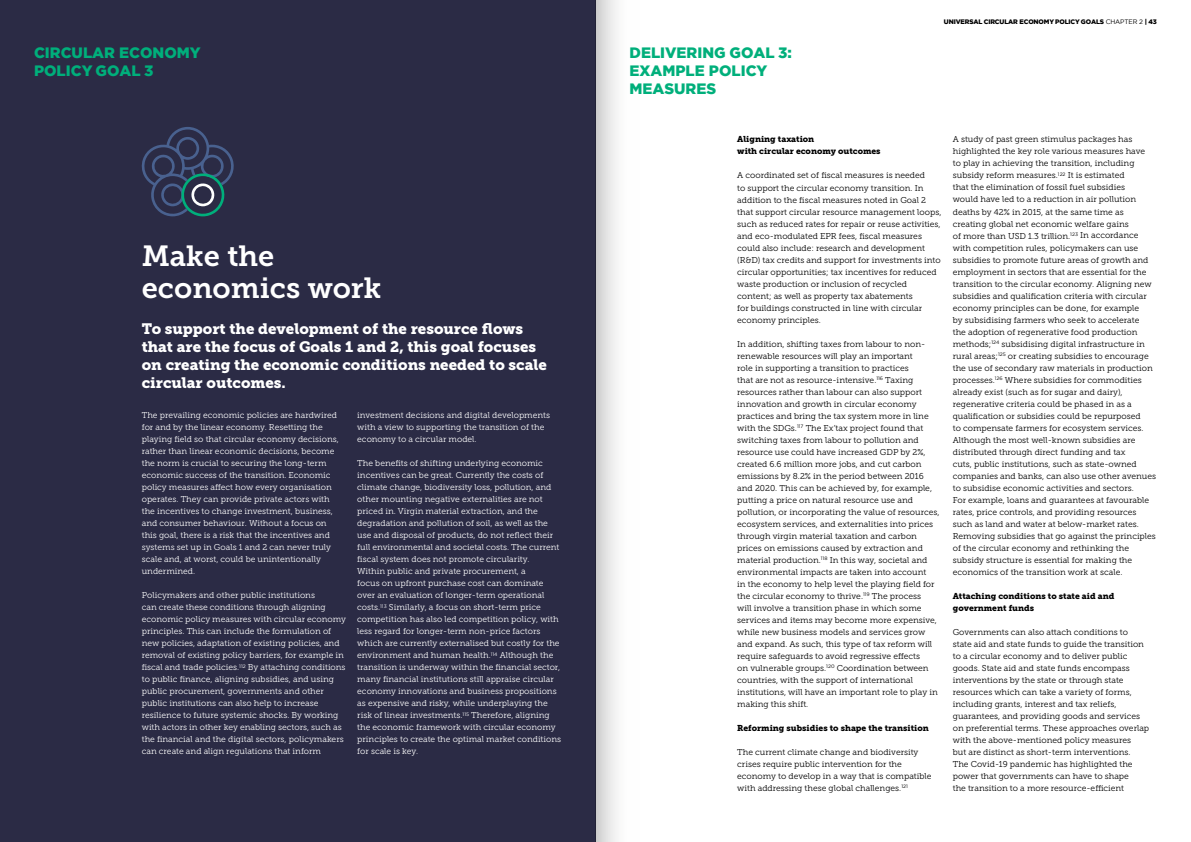
<style>
.page{position:relative;width:1191px;height:842px;background:#fff}
.page>*{position:absolute;margin:0;border:0;box-sizing:border-box;transform-origin:0 0}
.t1{font:29px/32px "Museo Slab 700";color:#fff}
.t2{font:15px/18px "Museo Slab 900";color:#fff}
.t3{font:900 15px/18px "Gotham";color:#00af7b}
.t4{font:8.5px/12px "Museo Slab 300";color:#000}
.t5{font:8.5px/12px "Museo Slab 300";color:#fff}
.t6{font:8.5px/12px "Museo Slab 900";color:#000}
.t7{font:900 6.5px "Gotham";letter-spacing:-.02em;color:#000}
.s1{font-weight:400}
</style>
<div class="page">
<div style="left:0;top:0;width:595px;height:842px;background:#2b2b45"></div>
<svg style="left:141px;top:127px;width:93px;height:89px"></svg>
<div style="left:595px;top:0;width:46px;height:842px;background:linear-gradient(to right,#d6d6d6,#fff)"></div>
<h2 class="t3" style="left:34px;top:44px;width:168px">CIRCULAR ECONOMY<br>POLICY GOAL 3</h2>
<h1 class="t1" style="left:142px;top:241px;width:241px">Make the economics work</h1>
<h2 class="t2" style="left:142px;top:320px;width:407px">To support the development of the resource flows that are the focus of Goals 1 and 2, this goal focuses on creating the economic conditions needed to scale circular outcomes.</h2>
<p class="t5" style="left:142px;top:409px;width:199px">The prevailing economic policies are hardwired for and by the linear economy. Resetting the playing field so that circular economy decisions, rather than linear economic decisions, become the norm is crucial to securing the long-term economic success of the transition. Economic policy measures affect how every organisation operates. They can provide private actors with the incentives to change investment, business, and consumer behaviour. Without a focus on this goal, there is a risk that the incentives and systems set up in Goals 1 and 2 can never truly scale and, at worst, could be unintentionally undermined.</p>
<p class="t5" style="left:142px;top:589px;width:206px">Policymakers and other public institutions<br>can create these conditions through aligning economic policy measures with circular economy principles. This can include the formulation of new policies, adaptation of existing policies, and removal of existing policy barriers, for example in fiscal and trade policies.<sup>112</sup> By attaching conditions to public finance, aligning subsidies, and using public procurement, governments and other public institutions can also help to increase resilience to future systemic shocks. By working with actors in other key enabling sectors, such as the financial and the digital sectors, policymakers can create and align regulations that inform</p>
<p class="t5" style="left:357px;top:409px;width:194px">investment decisions and digital developments with a view to supporting the transition of the economy to a circular model.</p>
<p class="t5" style="left:357px;top:457px;width:205px">The benefits of shifting underlying economic incentives can be great. Currently the costs of climate change, biodiversity loss, pollution, and other mounting negative externalities are not priced in. Virgin material extraction, and the degradation and pollution of soil, as well as the use and disposal of products, do not reflect their full environmental and societal costs. The current fiscal system does not promote circularity.<br>Within public and private procurement, a<br>focus on upfront purchase cost can dominate over an evaluation of longer-term operational costs.<sup>113</sup> Similarly, a focus on short-term price competition has also led competition policy, with less regard for longer-term non-price factors which are currently externalised but costly for the environment and human health.<sup>114</sup> Although the transition is underway within the financial sector, many financial institutions still appraise circular economy innovations and business propositions as expensive and risky, while underplaying the risk of linear investments.<sup>115</sup> Therefore, aligning the economic framework with circular economy principles to create the optimal market conditions for scale is key.</p>
<h2 class="t3" style="left:629px;top:44px;width:164px">DELIVERING GOAL 3:<br>EXAMPLE POLICY<br>MEASURES</h2>
<p class="t7" style="left:944px;top:18px;width:214px">UNIVERSAL CIRCULAR ECONOMY POLICY GOALS <span class="s1">CHAPTER 2</span> | 43</p>
<p class="t6" style="left:737px;top:134px;width:145px">Aligning taxation<br>with circular economy outcomes</p>
<p class="t4" style="left:737px;top:170px;width:206px">A coordinated set of fiscal measures is needed<br>to support the circular economy transition. In addition to the fiscal measures noted in Goal 2 that support circular resource management loops, such as reduced rates for repair or reuse activities, and eco-modulated EPR fees, fiscal measures could also include: research and development (R&amp;D) tax credits and support for investments into circular opportunities; tax incentives for reduced waste production or inclusion of recycled content; as well as property tax abatements<br>for buildings constructed in line with circular economy principles.</p>
<p class="t4" style="left:737px;top:338px;width:204px">In addition, shifting taxes from labour to non&shy;renewable resources will play an important<br>role in supporting a transition to practices<br>that are not as resource-intensive.<sup>116</sup> Taxing resources rather than labour can also support innovation and growth in circular economy practices and bring the tax system more in line with the SDGs.<sup>117</sup> The Ex’tax project found that switching taxes from labour to pollution and resource use could have increased GDP by 2%, created 6.6 million more jobs, and cut carbon emissions by 8.2% in the period between 2016 and 2020. This can be achieved by, for example, putting a price on natural resource use and pollution, or incorporating the value of resources, ecosystem services, and externalities into prices through virgin material taxation and carbon prices on emissions caused by extraction and material production.<sup>118</sup> In this way, societal and environmental impacts are taken into account<br>in the economy to help level the playing field for the circular economy to thrive.<sup>119</sup> The process<br>will involve a transition phase in which some services and items may become more expensive, while new business models and services grow and expand. As such, this type of tax reform will require safeguards to avoid regressive effects<br>on vulnerable groups.<sup>120</sup> Coordination between countries, with the support of international institutions, will have an important role to play in making this shift.</p>
<p class="t6" style="left:737px;top:722px;width:193px">Reforming subsidies to shape the transition</p>
<p class="t4" style="left:737px;top:746px;width:196px">The current climate change and biodiversity crises require public intervention for the economy to develop in a way that is compatible with addressing these global challenges.<sup>121</sup></p>
<p class="t4" style="left:952px;top:134px;width:205px">A study of past green stimulus packages has highlighted the key role various measures have<br>to play in achieving the transition, including subsidy reform measures.<sup>122</sup> It is estimated<br>that the elimination of fossil fuel subsidies<br>would have led to a reduction in air pollution deaths by 42% in 2015, at the same time as creating global net economic welfare gains<br>of more than USD 1.3 trillion.<sup>123</sup> In accordance with competition rules, policymakers can use subsidies to promote future areas of growth and employment in sectors that are essential for the transition to the circular economy. Aligning new subsidies and qualification criteria with circular economy principles can be done, for example<br>by subsidising farmers who seek to accelerate<br>the adoption of regenerative food production methods;<sup>124</sup> subsidising digital infrastructure in rural areas;<sup>125</sup> or creating subsidies to encourage the use of secondary raw materials in production processes.<sup>126</sup> Where subsidies for commodities already exist (such as for sugar and dairy), regenerative criteria could be phased in as a qualification or subsidies could be repurposed<br>to compensate farmers for ecosystem services.<br>Although the most well-known subsidies are distributed through direct funding and tax<br>cuts, public institutions, such as state-owned companies and banks, can also use other avenues to subsidise economic activities and sectors.<br>For example, loans and guarantees at favourable rates, price controls, and providing resources such as land and water at below-market rates.<br>Removing subsidies that go against the principles of the circular economy and rethinking the subsidy structure is essential for making the economics of the transition work at scale.</p>
<p class="t6" style="left:952px;top:590px;width:163px">Attaching conditions to state aid and government funds</p>
<p class="t4" style="left:952px;top:626px;width:198px">Governments can also attach conditions to state aid and state funds to guide the transition to a circular economy and to deliver public goods. State aid and state funds encompass interventions by the state or through state resources which can take a variety of forms, including grants, interest and tax reliefs, guarantees, and providing goods and services on preferential terms. These approaches overlap with the above-mentioned policy measures<br>but are distinct as short-term interventions.<br>The Covid-19 pandemic has highlighted the power that governments can have to shape<br>the transition to a more resource-efficient</p>
</div>
